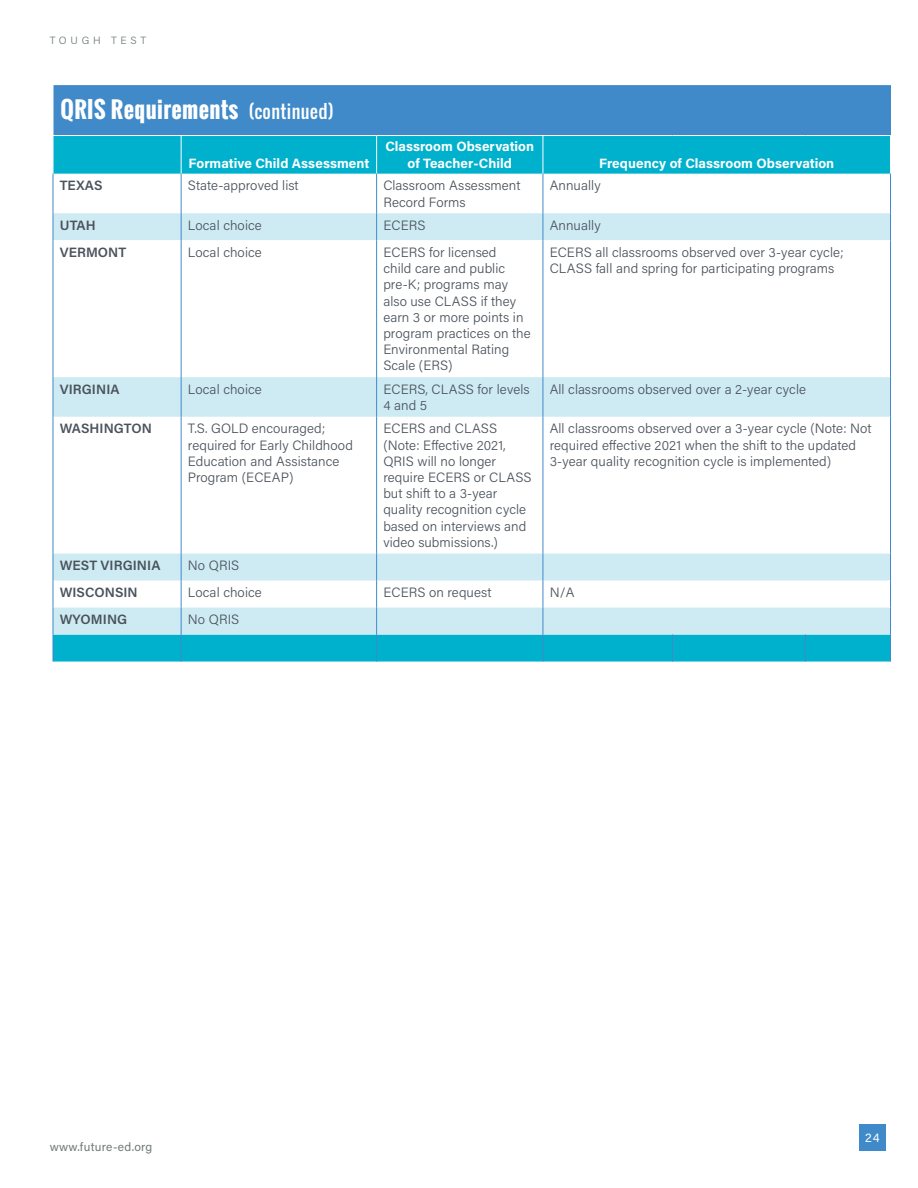
<style>
.page{position:relative;width:918px;height:1188px;background:#fff}
.page>*{position:absolute;margin:0;border:0;box-sizing:border-box;transform-origin:0 0}
.subhead1{font:700 22.5px "Oswald";letter-spacing:.02em;color:#fff}
.table_chart_text{font:300 13.5px/16.2px "Acumin Pro";letter-spacing:.005em;color:#4a525b}
.chart_subheads{font:700 13.5px/16.2px "Acumin Pro";letter-spacing:.005em;color:#fff;text-align:center}
.table_chart_text-2{font:600 13.5px "Acumin Pro";letter-spacing:.005em;color:#4a525b}
.t1{font:12px "Acumin Pro";letter-spacing:.02em;color:#707b7a}
.t2{font:12px "Acumin Pro";color:#fff}
.t3{font:300 10.5px "Acumin Pro";letter-spacing:.36em;color:#707b7a}
.s1{font-weight:400;font-size:18px}
</style>
<div class="page">
<div style="left:859px;top:1124px;width:27px;height:27px;background:#408ac9"></div>
<div style="left:53px;top:85px;width:838px;height:51px;background:#408ac9"></div>
<svg style="left:54px;top:136px;width:836px;height:526px;fill:#00b1cd"></svg>
<svg style="left:54px;top:213px;width:836px;height:422px"></svg>
<svg style="left:54px;top:240px;width:836px;height:137px"></svg>
<hr style="left:181px;top:136px;width:1px;height:38px;background:#fff">
<hr style="left:543px;top:136px;width:1px;height:38px;background:#fff">
<hr style="left:376px;top:136px;width:1px;height:38px;background:#fff">
<hr style="left:53px;top:174px;width:1px;height:39px;background:#408ac9">
<hr style="left:181px;top:174px;width:1px;height:39px;background:#408ac9">
<hr style="left:376px;top:174px;width:1px;height:39px;background:#408ac9">
<hr style="left:543px;top:174px;width:1px;height:39px;background:#408ac9">
<hr style="left:890px;top:174px;width:1px;height:39px;background:#408ac9">
<svg style="left:53px;top:213px;width:1px;height:27px"></svg>
<svg style="left:181px;top:213px;width:1px;height:27px"></svg>
<svg style="left:376px;top:213px;width:1px;height:27px"></svg>
<svg style="left:543px;top:213px;width:1px;height:27px"></svg>
<svg style="left:890px;top:213px;width:1px;height:27px"></svg>
<hr style="left:53px;top:240px;width:1px;height:137px;background:#408ac9">
<hr style="left:181px;top:240px;width:1px;height:137px;background:#408ac9">
<hr style="left:376px;top:240px;width:1px;height:137px;background:#408ac9">
<hr style="left:543px;top:240px;width:1px;height:137px;background:#408ac9">
<hr style="left:890px;top:240px;width:1px;height:137px;background:#408ac9">
<hr style="left:53px;top:377px;width:1px;height:40px;background:#408ac9">
<hr style="left:181px;top:377px;width:1px;height:40px;background:#408ac9">
<hr style="left:376px;top:377px;width:1px;height:40px;background:#408ac9">
<hr style="left:543px;top:377px;width:1px;height:40px;background:#408ac9">
<hr style="left:890px;top:377px;width:1px;height:40px;background:#408ac9">
<hr style="left:53px;top:417px;width:1px;height:137px;background:#408ac9">
<hr style="left:181px;top:417px;width:1px;height:137px;background:#408ac9">
<hr style="left:376px;top:417px;width:1px;height:137px;background:#408ac9">
<hr style="left:543px;top:417px;width:1px;height:137px;background:#408ac9">
<hr style="left:890px;top:417px;width:1px;height:137px;background:#408ac9">
<svg style="left:53px;top:554px;width:1px;height:108px"></svg>
<svg style="left:181px;top:554px;width:1px;height:108px"></svg>
<svg style="left:376px;top:554px;width:1px;height:108px"></svg>
<svg style="left:543px;top:554px;width:1px;height:108px"></svg>
<svg style="left:672px;top:635px;width:1px;height:27px"></svg>
<svg style="left:805px;top:635px;width:1px;height:27px"></svg>
<svg style="left:890px;top:554px;width:1px;height:108px"></svg>
<hr style="left:53px;top:135px;width:128px;height:1px;background:#fff">
<hr style="left:181px;top:135px;width:196px;height:1px;background:#fff">
<hr style="left:377px;top:135px;width:166px;height:1px;background:#fff">
<hr style="left:543px;top:135px;width:130px;height:1px;background:#fff">
<hr style="left:673px;top:135px;width:132px;height:1px;background:#fff">
<hr style="left:805px;top:135px;width:86px;height:1px;background:#fff">
<hr style="left:53px;top:85px;width:1px;height:50px;background:#fff">
<p class="t3" style="left:50px;top:34px;width:98px">TOUGH TEST</p>
<p class="subhead1" style="left:60px;top:92px;width:275px">QRIS Requirements <span class="s1">(continued)</span></p>
<p class="chart_subheads" style="left:188px;top:154px;width:182px">Formative Child Assessment</p>
<p class="chart_subheads" style="left:385px;top:138px;width:150px">Classroom Observation of Teacher-Child</p>
<p class="chart_subheads" style="left:599px;top:154px;width:237px">Frequency of Classroom Observation</p>
<p class="table_chart_text-2" style="left:60px;top:176px;width:44px">TEXAS</p>
<p class="table_chart_text" style="left:188px;top:177px;width:112px">State-approved list</p>
<p class="table_chart_text" style="left:383px;top:177px;width:139px">Classroom Assessment<br>Record Forms</p>
<p class="table_chart_text" style="left:550px;top:177px;width:53px">Annually</p>
<p class="table_chart_text-2" style="left:60px;top:216px;width:37px">UTAH</p>
<p class="table_chart_text" style="left:188px;top:217px;width:75px">Local choice</p>
<p class="table_chart_text" style="left:383px;top:217px;width:44px">ECERS</p>
<p class="table_chart_text" style="left:550px;top:217px;width:53px">Annually</p>
<p class="table_chart_text-2" style="left:60px;top:243px;width:68px">VERMONT</p>
<p class="table_chart_text" style="left:188px;top:244px;width:75px">Local choice</p>
<p class="table_chart_text" style="left:383px;top:244px;width:149px">ECERS for licensed<br>child care and public pre-K; programs may also use CLASS if they earn 3 or more points in program practices on the<br>Environmental Rating<br>Scale (ERS)</p>
<p class="table_chart_text" style="left:550px;top:244px;width:295px">ECERS all classrooms observed over 3-year cycle;<br>CLASS fall and spring for participating programs</p>
<p class="table_chart_text-2" style="left:60px;top:380px;width:61px">VIRGINIA</p>
<p class="table_chart_text" style="left:188px;top:380px;width:75px">Local choice</p>
<p class="table_chart_text" style="left:383px;top:380px;width:148px">ECERS, CLASS for levels<br>4 and 5</p>
<p class="table_chart_text" style="left:550px;top:380px;width:258px">All classrooms observed over a 2-year cycle</p>
<p class="table_chart_text-2" style="left:60px;top:419px;width:94px">WASHINGTON</p>
<p class="table_chart_text" style="left:188px;top:420px;width:167px">T.S. GOLD encouraged; required for Early Childhood<br>Education and Assistance<br>Program (ECEAP)</p>
<p class="table_chart_text" style="left:383px;top:420px;width:150px">ECERS and CLASS (Note: Effective 2021,<br>QRIS will no longer require ECERS or CLASS but shift to a 3-year quality recognition cycle based on interviews and video submissions.)</p>
<p class="table_chart_text" style="left:550px;top:420px;width:323px">All classrooms observed over a 3-year cycle (Note: Not required effective 2021 when the shift to the updated<br>3-year quality recognition cycle is implemented)</p>
<p class="table_chart_text-2" style="left:60px;top:556px;width:102px">WEST VIRGINIA</p>
<p class="table_chart_text" style="left:188px;top:557px;width:53px">No QRIS</p>
<p class="table_chart_text-2" style="left:60px;top:583px;width:80px">WISCONSIN</p>
<p class="table_chart_text" style="left:188px;top:584px;width:75px">Local choice</p>
<p class="table_chart_text" style="left:383px;top:584px;width:110px">ECERS on request</p>
<p class="table_chart_text" style="left:550px;top:584px;width:26px">N/A</p>
<p class="table_chart_text-2" style="left:60px;top:610px;width:69px">WYOMING</p>
<p class="table_chart_text" style="left:188px;top:611px;width:53px">No QRIS</p>
<p class="t1" style="left:50px;top:1139px;width:104px">www.future-ed.org</p>
<p class="t2" style="left:865px;top:1129px;width:16px">24</p>
</div>
